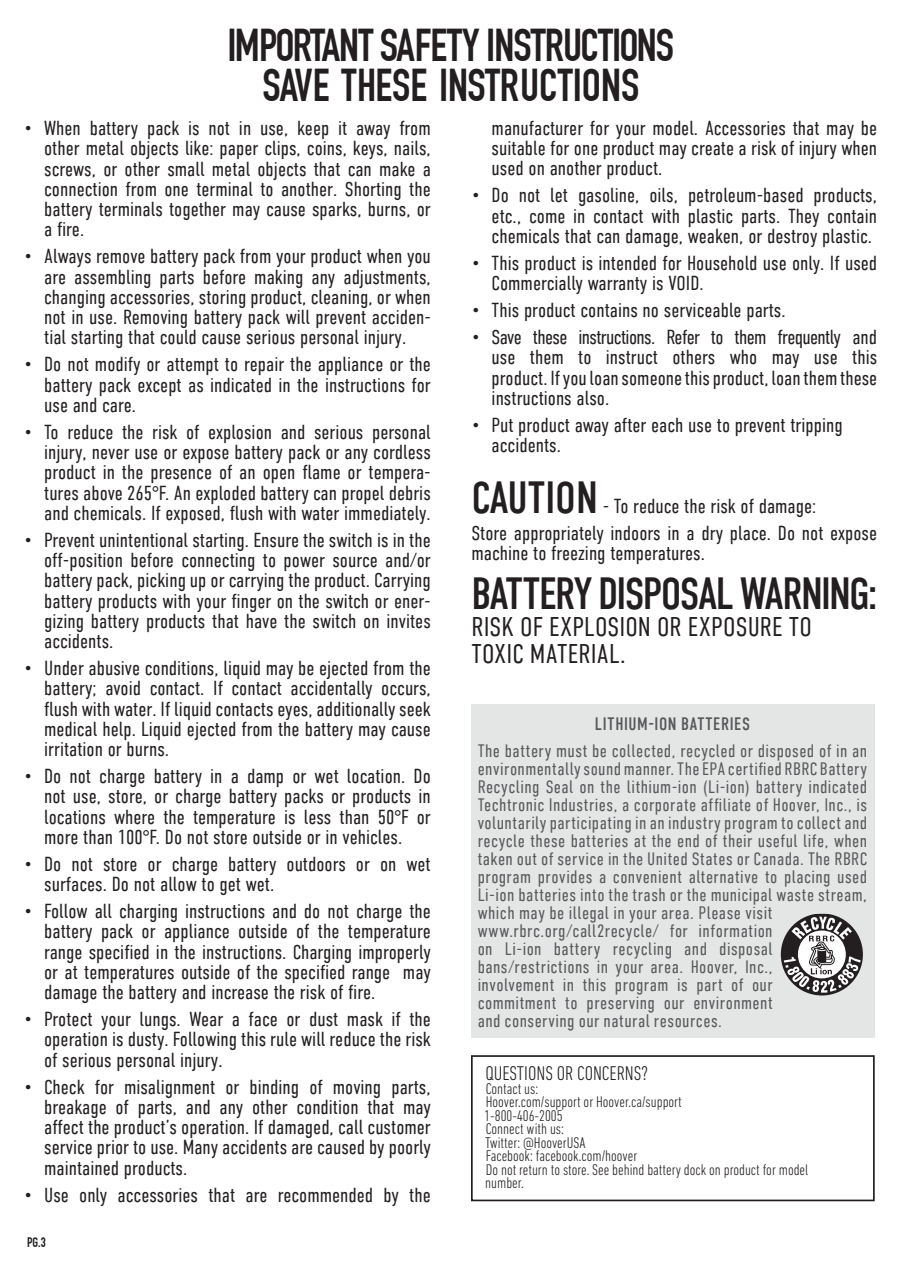
<style>
.page{position:relative;width:922px;height:1286px;background:#fff}
.page>*{position:absolute;margin:0;border:0;box-sizing:border-box;transform-origin:0 0}
.t1{font:700 45px/40.5px "DIN Condensed";letter-spacing:-.02em;color:#231f20;text-align:center}
.t2{font:45px "DIN Condensed";letter-spacing:-.03em;color:#231f20}
.t3{font:45px "DIN Condensed";color:#231f20}
.t4{font:300 27px/27px "DIN Condensed";letter-spacing:.01em;color:#231f20}
.t5{font:300 20.25px/20.2px "DIN Condensed";color:#231f20;text-align:justify}
.t6{font:300 condensed 20.25px "DIN Next LT Pro";color:#231f20}
.t7{font:300 18px/18px "DIN Condensed";letter-spacing:.025em;color:#57585a}
.t8{font:18px "DIN Condensed";letter-spacing:.035em;color:#57585a}
.t9{font:300 condensed 15.75px/13.5px "DIN Next LT Pro";color:#231f20}
.t10{font:700 13.5px "DIN Condensed";color:#231f20}
</style>
<div class="page">
<div style="left:471px;top:704px;width:403px;height:334px;background:#e3e6e5"></div>
<svg style="left:780px;top:913px;width:82px;height:82px"></svg>
<svg style="left:783px;top:917px;width:77px;height:76px"></svg>
<div style="left:471px;top:1055px;width:403px;height:146px;border:2px solid #231f20"></div>
<h1 class="t1" style="left:227px;top:25px;width:448px">IMPORTANT SAFETY INSTRUCTIONS<br>SAVE THESE INSTRUCTIONS</h1>
<p class="t5" style="left:44px;top:118px;width:388px;text-indent:-20px">• When battery pack is not in use, keep it away from other metal objects like: paper clips, coins, keys, nails, screws, or other small metal objects that can make a connection from one terminal to another. Shorting the battery terminals together may cause sparks, burns, or a fire.</p>
<p class="t5" style="left:44px;top:246px;width:388px;text-indent:-20px">• Always remove battery pack from your product when you are assembling parts before making any adjustments, changing accessories, storing product, cleaning, or when not in use. Removing battery pack will prevent acciden&shy;tial starting that could cause serious personal injury.</p>
<p class="t5" style="left:44px;top:354px;width:388px;text-indent:-20px">• Do not modify or attempt to repair the appliance or the battery pack except as indicated in the instructions for use and care.</p>
<p class="t5" style="left:44px;top:422px;width:388px;text-indent:-20px">• To reduce the risk of explosion and serious personal injury, never use or expose battery pack or any cordless product in the presence of an open flame or tempera&shy;tures above 265°F. An exploded battery can propel debris and chemicals. If exposed, flush with water immediately.</p>
<p class="t5" style="left:44px;top:530px;width:388px;text-indent:-20px">• Prevent unintentional starting. Ensure the switch is in the off-position before connecting to power source and/or battery pack, picking up or carrying the product. Carrying battery products with your finger on the switch or ener&shy;gizing battery products that have the switch on invites accidents.</p>
<p class="t5" style="left:44px;top:658px;width:388px;text-indent:-20px">• Under abusive conditions, liquid may be ejected from the battery; avoid contact. If contact accidentally occurs, flush with water. If liquid contacts eyes, additionally seek medical help. Liquid ejected from the battery may cause irritation or burns.</p>
<p class="t5" style="left:44px;top:766px;width:388px;text-indent:-20px">• Do not charge battery in a damp or wet location. Do not use, store, or charge battery packs or products in locations where the temperature is less than 50°F or more than 100°F. Do not store outside or in vehicles.</p>
<p class="t5" style="left:44px;top:854px;width:388px;text-indent:-20px">• Do not store or charge battery outdoors or on wet surfaces. Do not allow to get wet.</p>
<p class="t5" style="left:44px;top:901px;width:388px;text-indent:-20px">• Follow all charging instructions and do not charge the battery pack or appliance outside of the temperature range specified in the instructions. Charging improperly or at temperatures outside of the specified range may damage the battery and increase the risk of fire.</p>
<p class="t5" style="left:44px;top:1009px;width:388px;text-indent:-20px">• Protect your lungs. Wear a face or dust mask if the operation is dusty. Following this rule will reduce the risk of serious personal injury.</p>
<p class="t5" style="left:44px;top:1076px;width:388px;text-indent:-20px">• Check for misalignment or binding of moving parts, breakage of parts, and any other condition that may affect the product’s operation. If damaged, call customer service prior to use. Many accidents are caused by poorly maintained products.</p>
<p class="t5" style="left:24px;top:1184px;width:408px">• Use only accessories that are recommended by the</p>
<p class="t5" style="left:491px;top:118px;width:387px">manufacturer for your model. Accessories that may be suitable for one product may create a risk of injury when used on another product.</p>
<p class="t5" style="left:491px;top:185px;width:387px;text-indent:-20px">• Do not let gasoline, oils, petroleum-based products, etc., come in contact with plastic parts. They contain chemicals that can damage, weaken, or destroy plastic.</p>
<p class="t5" style="left:491px;top:253px;width:387px;text-indent:-20px">• This product is intended for Household use only. If used<br>Commercially warranty is VOID.</p>
<p class="t5" style="left:471px;top:300px;width:316px">• This product contains no serviceable parts.</p>
<p class="t5" style="left:491px;top:327px;width:387px;text-indent:-20px">• Save these instructions. Refer to them frequently and use them to instruct others who may use this product. If you loan someone this product, loan them these instructions also.</p>
<p class="t5" style="left:491px;top:415px;width:352px;text-indent:-20px">• Put product away after each use to prevent tripping accidents.</p>
<h1 class="t3" style="left:471px;top:472px;width:128px">CAUTION</h1>
<p class="t5" style="left:471px;top:493px;width:407px;line-height:27px;text-indent:131px">- To reduce the risk of damage:<br>Store appropriately indoors in a dry place. Do not expose</p>
<p class="t5" style="left:471px;top:543px;width:235px">machine to freezing temperatures.</p>
<h1 class="t2" style="left:471px;top:568px;width:407px">BATTERY DISPOSAL WARNING:</h1>
<h2 class="t4" style="left:471px;top:613px;width:342px">RISK OF EXPLOSION OR EXPOSURE TO<br>TOXIC MATERIAL.</h2>
<p class="t8" style="left:594px;top:714px;width:157px">LITHIUM-ION BATTERIES</p>
<p class="t7" style="left:477px;top:742px;width:391px">The battery must be collected, recycled or disposed of in an environmentally sound manner. The EPA certified RBRC Battery Recycling Seal on the lithium-ion (Li-ion) battery indicated Techtronic Industries, a corporate affiliate of Hoover, Inc., is voluntarily participating in an industry program to collect and recycle these batteries at the end of their useful life, when taken out of service in the United States or Canada. The RBRC program provides a convenient alternative to placing used Li-ion batteries into the trash or the municipal waste stream, which may be illegal in your area. Please visit www.rbrc.org/call2recycle/ for information<br>on Li-ion battery recycling and disposal bans/restrictions in your area. Hoover, Inc.,<br>involvement in this program is part of our<br>commitment to preserving our environment<br>and conserving our natural resources.</p>
<p class="t6" style="left:485px;top:1062px;width:164px">QUESTIONS OR CONCERNS?</p>
<p class="t9" style="left:484px;top:1081px;width:325px">Contact us:<br>Hoover.com/support or Hoover.ca/support<br>1-800-406-2005<br>Connect with us:<br>Twitter: @HooverUSA<br>Facebook: facebook.com/hoover<br>Do not return to store. See behind battery dock on product for model number.</p>
<p class="t10" style="left:27px;top:1234px;width:20px">PG.3</p>
</div>
